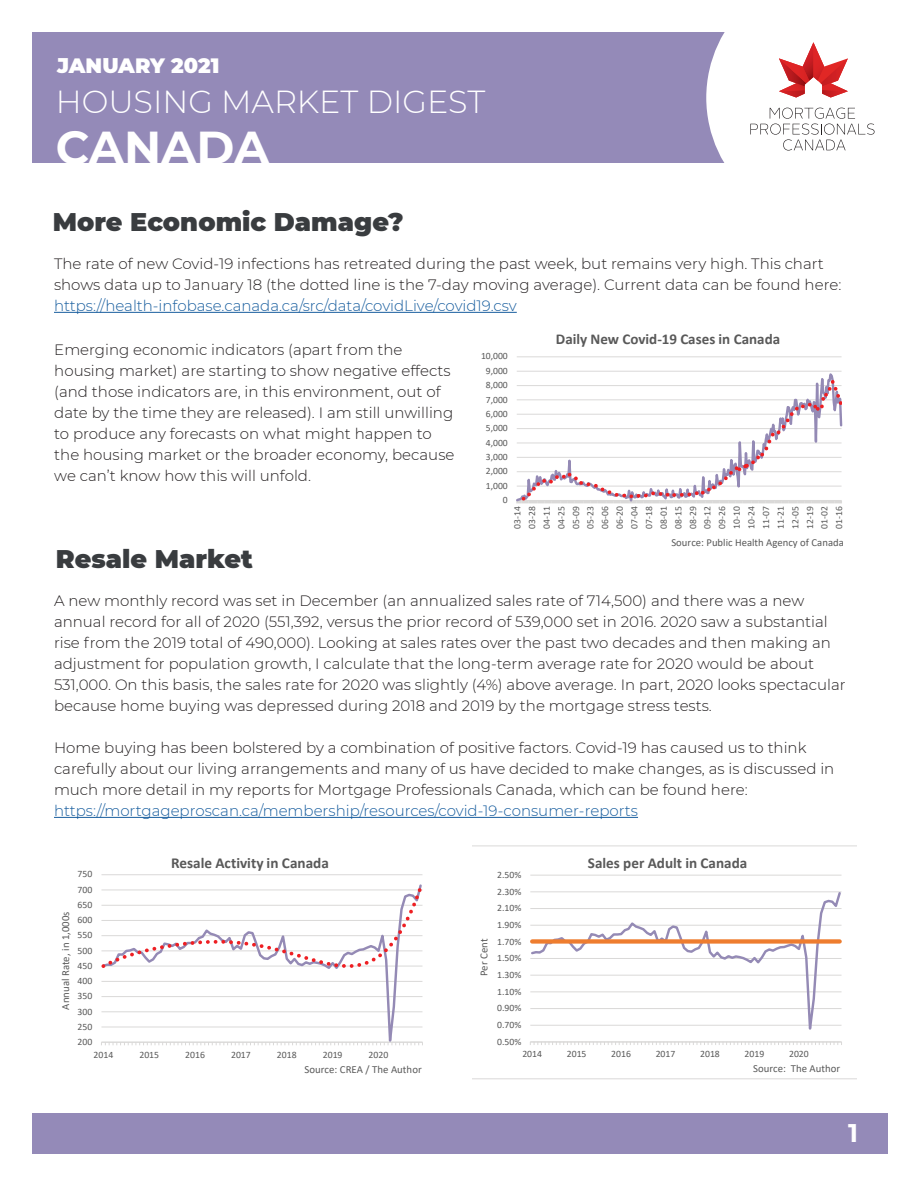
<style>
.page{position:relative;width:918px;height:1188px;background:#fff}
.page>*{position:absolute;margin:0;border:0;box-sizing:border-box;transform-origin:0 0}
.t1{font:700 46.05px "Montserrat";color:#fff}
.t2{font:300 31.8px "Montserrat";color:#fff}
.t3{font:900 25.5px "Montserrat";color:#393c3f}
.t4{font:700 25.5px "Montserrat";color:#fff}
.t5{font:900 20.7px "Montserrat";color:#fff}
.t6{font:700 15.15px "Calibri";color:#595959}
.t7{font:300 15px/21px "Montserrat";color:#231f20}
.t8{font:300 15px "Montserrat";color:#175d9e}
.t9{font:700 15px "Calibri";color:#595959}
.t10{font:10.8px "Calibri";color:#595959}
.t11{font:10.65px "Calibri";color:#595959}
.t12{font:9.75px "Calibri";color:#595959}
.t13{font:9.6px/14.7px "Calibri";color:#595959;text-align:justify}
</style>
<div class="page">
<div style="left:32px;top:32px;width:850px;height:131px;background:#948ab8"></div>
<div style="left:33px;top:1113px;width:855px;height:40px;background:#948ab8"></div>
<div style="left:706px;top:32px;width:176px;height:131px;background:#fff"></div>
<svg style="left:750px;top:108px;width:125px;height:43px;background:#ececec"></svg>
<svg style="left:779px;top:42px;width:69px;height:56px;background:#e99899"></svg>
<hr style="left:54px;top:312px;width:463px;height:1px;background:#175d9e">
<hr style="left:54px;top:817px;width:584px;height:1px;background:#175d9e">
<hr style="left:517px;top:356px;width:325px;height:1px;background:#dad9d8">
<svg style="left:517px;top:357px;width:325px;height:15px"></svg>
<svg style="left:516px;top:373px;width:326px;height:131px"></svg>
<hr style="left:101px;top:874px;width:321px;height:1px;background:#dad9d8">
<svg style="left:101px;top:1043px;width:322px;height:2px"></svg>
<svg style="left:101px;top:889px;width:322px;height:154px"></svg>
<svg style="left:101px;top:884px;width:321px;height:87px"></svg>
<svg style="left:472px;top:846px;width:384px;height:233px"></svg>
<h3 class="t5" style="left:57px;top:51px;width:164px">JANUARY 2021</h3>
<h2 class="t2" style="left:56px;top:80px;width:431px">HOUSING MARKET DIGEST</h2>
<h1 class="t1" style="left:56px;top:114px;width:215px">CANADA</h1>
<h3 class="t3" style="left:53px;top:203px;width:352px">More Economic Damage?</h3>
<p class="t7" style="left:54px;top:253px;width:789px">The rate of new Covid-19 infections has retreated during the past week, but remains very high. This chart shows data up to January 18 (the dotted line is the 7-day moving average). Current data can be found here:</p>
<p class="t8" style="left:54px;top:296px;width:464px">https://health-infobase.canada.ca/src/data/covidLive/covid19.csv</p>
<p class="t7" style="left:54px;top:338px;width:402px">Emerging economic indicators (apart from the housing market) are starting to show negative effects (and those indicators are, in this environment, out of date by the time they are released). I am still unwilling to produce any forecasts on what might happen to the housing market or the broader economy, because we can’t know how this will unfold.</p>
<h3 class="t3" style="left:56px;top:540px;width:199px">Resale Market</h3>
<p class="t13" style="left:481px;top:349px;width:28px">10,000</p>
<p class="t13" style="left:486px;top:363px;width:23px">9,000</p>
<p class="t13" style="left:486px;top:377px;width:23px">8,000</p>
<p class="t13" style="left:486px;top:392px;width:23px">7,000</p>
<p class="t13" style="left:486px;top:406px;width:23px">6,000</p>
<p class="t13" style="left:486px;top:421px;width:23px">5,000</p>
<p class="t13" style="left:486px;top:435px;width:23px">4,000</p>
<p class="t13" style="left:486px;top:449px;width:23px">3,000</p>
<p class="t13" style="left:486px;top:464px;width:23px">2,000</p>
<p class="t13" style="left:486px;top:478px;width:23px">1,000</p>
<p class="t13" style="left:503px;top:492px;width:6px">0</p>
<p class="t9" style="left:556px;top:328px;width:226px">Daily New Covid-19 Cases in Canada</p>
<p class="t13" style="left:510px;top:529px;width:24px;rotate:-90deg">03-14<br>03-28<br>04-11<br>04-25<br>05-09<br>05-23<br>06-06<br>06-20<br>07-04<br>07-18<br>08-01<br>08-15<br>08-29<br>09-12<br>09-26<br>10-10<br>10-24<br>11-07<br>11-21<br>12-05<br>12-19<br>01-02<br>01-16</p>
<p class="t11" style="left:671px;top:535px;width:174px">Source: Public Health Agency of Canada</p>
<p class="t7" style="left:54px;top:590px;width:793px">A new monthly record was set in December (an annualized sales rate of 714,500) and there was a new annual record for all of 2020 (551,392, versus the prior record of 539,000 set in 2016. 2020 saw a substantial rise from the 2019 total of 490,000). Looking at sales rates over the past two decades and then making an adjustment for population growth, I calculate that the long-term average rate for 2020 would be about 531,000. On this basis, the sales rate for 2020 was slightly (4%) above average. In part, 2020 looks spectacular because home buying was depressed during 2018 and 2019 by the mortgage stress tests.</p>
<p class="t7" style="left:54px;top:737px;width:782px">Home buying has been bolstered by a combination of positive factors. Covid-19 has caused us to think carefully about our living arrangements and many of us have decided to make changes, as is discussed in much more detail in my reports for Mortgage Professionals Canada, which can be found here:</p>
<p class="t8" style="left:54px;top:801px;width:586px">https://mortgageproscan.ca/membership/resources/covid-19-consumer-reports</p>
<p class="t12" style="left:78px;top:867px;width:16px">750</p>
<p class="t12" style="left:78px;top:883px;width:16px">700</p>
<p class="t12" style="left:78px;top:898px;width:16px">650</p>
<p class="t10" style="left:58px;top:1010px;width:100px;rotate:-90deg">Annual Rate, in 1,000s</p>
<p class="t12" style="left:78px;top:913px;width:16px">600</p>
<p class="t12" style="left:78px;top:928px;width:16px">550</p>
<p class="t12" style="left:78px;top:944px;width:16px">500</p>
<p class="t12" style="left:78px;top:959px;width:16px">450</p>
<p class="t12" style="left:78px;top:974px;width:16px">400</p>
<p class="t12" style="left:78px;top:989px;width:16px">350</p>
<p class="t12" style="left:78px;top:1005px;width:16px">300</p>
<p class="t12" style="left:78px;top:1020px;width:16px">250</p>
<p class="t12" style="left:78px;top:1035px;width:16px">200</p>
<p class="t6" style="left:171px;top:852px;width:159px">Resale Activity in Canada</p>
<p class="t12" style="left:94px;top:1048px;width:21px">2014</p>
<p class="t12" style="left:139px;top:1048px;width:21px">2015</p>
<p class="t12" style="left:185px;top:1048px;width:21px">2016</p>
<p class="t12" style="left:231px;top:1048px;width:21px">2017</p>
<p class="t12" style="left:277px;top:1048px;width:21px">2018</p>
<p class="t12" style="left:323px;top:1048px;width:21px">2019</p>
<p class="t12" style="left:369px;top:1048px;width:21px">2020</p>
<p class="t10" style="left:305px;top:1061px;width:119px">Source: CREA / The Author</p>
<p class="t10" style="left:476px;top:976px;width:39px;rotate:-90deg">Per Cent</p>
<p class="t12" style="left:497px;top:868px;width:26px">2.50%</p>
<p class="t12" style="left:497px;top:885px;width:26px">2.30%</p>
<p class="t12" style="left:497px;top:901px;width:26px">2.10%</p>
<p class="t12" style="left:497px;top:918px;width:26px">1.90%</p>
<p class="t12" style="left:497px;top:935px;width:26px">1.70%</p>
<p class="t12" style="left:497px;top:951px;width:26px">1.50%</p>
<p class="t12" style="left:497px;top:968px;width:26px">1.30%</p>
<p class="t12" style="left:497px;top:985px;width:26px">1.10%</p>
<p class="t12" style="left:497px;top:1001px;width:26px">0.90%</p>
<p class="t12" style="left:497px;top:1018px;width:26px">0.70%</p>
<p class="t12" style="left:497px;top:1035px;width:26px">0.50%</p>
<p class="t6" style="left:588px;top:853px;width:161px">Sales per Adult in Canada</p>
<p class="t12" style="left:522px;top:1047px;width:21px">2014</p>
<p class="t12" style="left:567px;top:1047px;width:21px">2015</p>
<p class="t12" style="left:611px;top:1047px;width:21px">2016</p>
<p class="t12" style="left:656px;top:1047px;width:21px">2017</p>
<p class="t12" style="left:700px;top:1047px;width:21px">2018</p>
<p class="t12" style="left:745px;top:1047px;width:21px">2019</p>
<p class="t12" style="left:789px;top:1047px;width:21px">2020</p>
<p class="t10" style="left:753px;top:1061px;width:89px">Source: The Author</p>
<h3 class="t4" style="left:848px;top:1115px;width:11px">1</h3>
</div>
